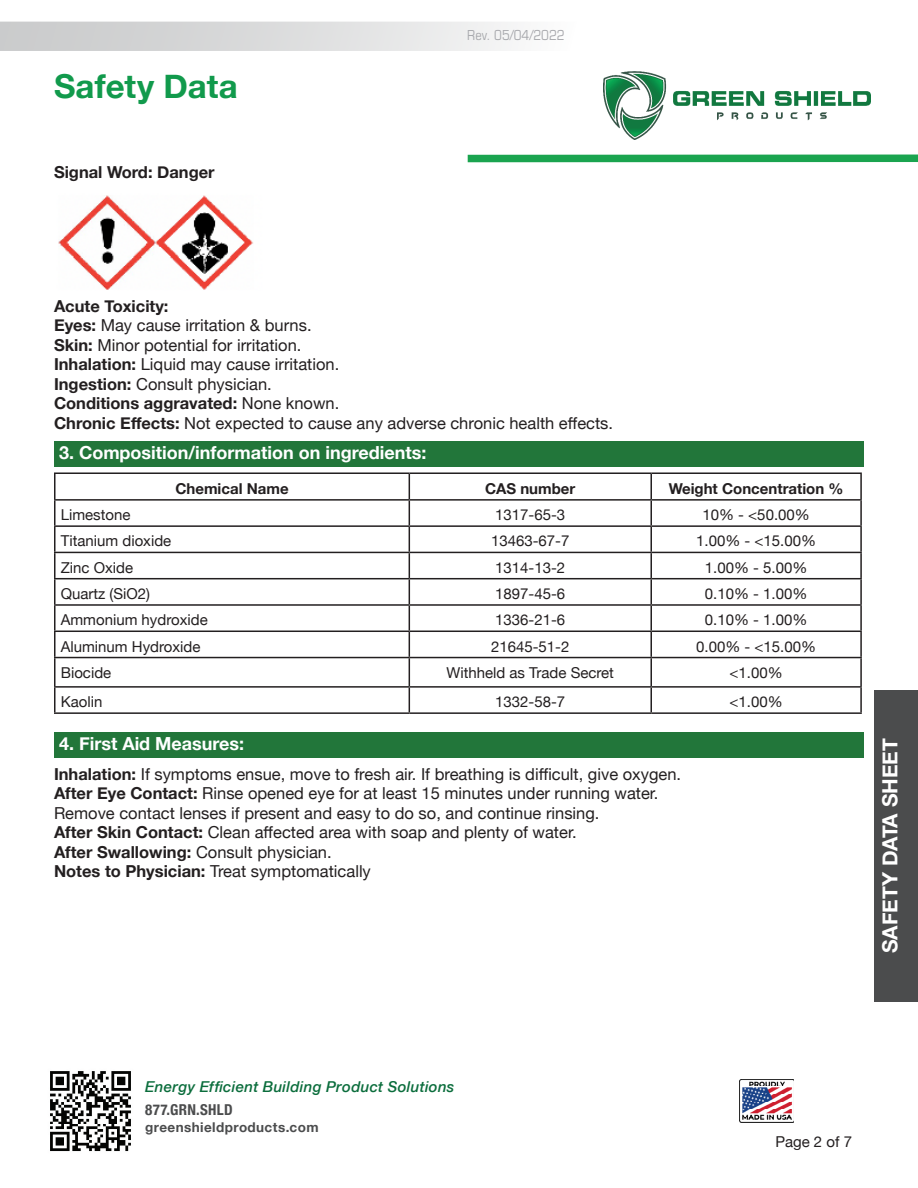
<style>
.page{position:relative;width:918px;height:1188px;background:#fff}
.page>*{position:absolute;margin:0;border:0;box-sizing:border-box;transform-origin:0 0}
.t1{font:700 33px "Helvetica Neue";letter-spacing:.005em;color:#119a4c}
.t2{font:700 21px "Helvetica Neue";color:#fff}
.t3{font:700 18px "Helvetica Neue";color:#fff}
.t4{font:16.5px "Helvetica Neue";color:#231f20}
.t5{font:700 16.5px "Helvetica Neue";color:#231f20}
.t6{font:15px "Helvetica Neue";color:#231f20}
.t7{font:700 15px "Helvetica Neue";color:#231f20}
.t8{font:italic 500 15px "Helvetica Neue";letter-spacing:.02em;color:#0b6d3c}
.t9{font:15px "Eurostile Con";color:#a8a9ad}
.t10{font:700 condensed 15px "Helvetica Neue";letter-spacing:.02em;color:#4b4c4d}
.t11{font:700 13.5px "Helvetica Neue";letter-spacing:.03em;color:#4b4c4d}
.s1{font-weight:700}
.s2{font-weight:400}
</style>
<div class="page">
<img style="left:50px;top:1071px;width:81px;height:81px">
<svg style="left:0;top:22px;width:512px;height:29px;background:#dbdcdc"></svg>
<img style="left:603px;top:71px;width:268px;height:69px">
<img style="left:740px;top:1079px;width:54px;height:43px">
<div style="left:468px;top:154px;width:450px;height:8px;background:#1aa44f"></div>
<div style="left:875px;top:690px;width:43px;height:311px;background:#4b4c4d"></div>
<div style="left:54px;top:441px;width:810px;height:26px;background:#22763a"></div>
<hr style="left:54px;top:472px;width:355px;height:2px;background:#231f20">
<hr style="left:54px;top:474px;width:2px;height:25px;background:#231f20">
<hr style="left:409px;top:472px;width:242px;height:2px;background:#231f20">
<hr style="left:651px;top:472px;width:211px;height:2px;background:#231f20">
<hr style="left:650px;top:474px;width:2px;height:25px;background:#231f20">
<hr style="left:860px;top:474px;width:2px;height:25px;background:#231f20">
<hr style="left:54px;top:499px;width:355px;height:2px;background:#231f20">
<hr style="left:54px;top:501px;width:2px;height:24px;background:#231f20">
<hr style="left:409px;top:499px;width:242px;height:2px;background:#231f20">
<hr style="left:651px;top:499px;width:211px;height:2px;background:#231f20">
<hr style="left:650px;top:501px;width:2px;height:24px;background:#231f20">
<hr style="left:860px;top:501px;width:2px;height:24px;background:#231f20">
<hr style="left:54px;top:525px;width:355px;height:2px;background:#231f20">
<hr style="left:54px;top:527px;width:2px;height:25px;background:#231f20">
<hr style="left:409px;top:525px;width:242px;height:2px;background:#231f20">
<hr style="left:651px;top:525px;width:211px;height:2px;background:#231f20">
<hr style="left:650px;top:527px;width:2px;height:25px;background:#231f20">
<hr style="left:860px;top:527px;width:2px;height:25px;background:#231f20">
<hr style="left:54px;top:552px;width:355px;height:1px;background:#231f20">
<hr style="left:54px;top:553px;width:2px;height:25px;background:#231f20">
<hr style="left:409px;top:552px;width:242px;height:1px;background:#231f20">
<hr style="left:651px;top:552px;width:211px;height:1px;background:#231f20">
<hr style="left:650px;top:553px;width:2px;height:25px;background:#231f20">
<hr style="left:860px;top:553px;width:2px;height:25px;background:#231f20">
<hr style="left:54px;top:578px;width:355px;height:1px;background:#231f20">
<hr style="left:54px;top:579px;width:2px;height:25px;background:#231f20">
<hr style="left:409px;top:578px;width:242px;height:1px;background:#231f20">
<hr style="left:651px;top:578px;width:211px;height:1px;background:#231f20">
<hr style="left:650px;top:579px;width:2px;height:25px;background:#231f20">
<hr style="left:860px;top:579px;width:2px;height:25px;background:#231f20">
<hr style="left:54px;top:604px;width:355px;height:2px;background:#231f20">
<hr style="left:54px;top:606px;width:2px;height:25px;background:#231f20">
<hr style="left:409px;top:604px;width:242px;height:2px;background:#231f20">
<hr style="left:651px;top:604px;width:211px;height:2px;background:#231f20">
<hr style="left:650px;top:606px;width:2px;height:25px;background:#231f20">
<hr style="left:860px;top:606px;width:2px;height:25px;background:#231f20">
<hr style="left:54px;top:631px;width:355px;height:1px;background:#231f20">
<hr style="left:54px;top:632px;width:2px;height:25px;background:#231f20">
<hr style="left:409px;top:631px;width:242px;height:1px;background:#231f20">
<hr style="left:651px;top:631px;width:211px;height:1px;background:#231f20">
<hr style="left:650px;top:632px;width:2px;height:25px;background:#231f20">
<hr style="left:860px;top:632px;width:2px;height:25px;background:#231f20">
<hr style="left:54px;top:657px;width:355px;height:1px;background:#231f20">
<hr style="left:54px;top:658px;width:2px;height:28px;background:#231f20">
<hr style="left:409px;top:657px;width:242px;height:1px;background:#231f20">
<hr style="left:651px;top:657px;width:211px;height:1px;background:#231f20">
<hr style="left:650px;top:658px;width:2px;height:28px;background:#231f20">
<hr style="left:860px;top:658px;width:2px;height:28px;background:#231f20">
<hr style="left:54px;top:686px;width:355px;height:2px;background:#231f20">
<hr style="left:54px;top:688px;width:2px;height:24px;background:#231f20">
<hr style="left:409px;top:686px;width:242px;height:2px;background:#231f20">
<svg style="left:409px;top:474px;width:1px;height:238px"></svg>
<hr style="left:651px;top:686px;width:211px;height:2px;background:#231f20">
<hr style="left:650px;top:688px;width:2px;height:24px;background:#231f20">
<hr style="left:860px;top:688px;width:2px;height:24px;background:#231f20">
<hr style="left:54px;top:712px;width:355px;height:2px;background:#231f20">
<hr style="left:409px;top:712px;width:242px;height:2px;background:#231f20">
<hr style="left:651px;top:712px;width:211px;height:2px;background:#231f20">
<img style="left:58px;top:195px;width:195px;height:95px">
<div style="left:54px;top:732px;width:810px;height:26px;background:#22763a"></div>
<h1 class="t1" style="left:54px;top:61px;width:185px">Safety Data</h1>
<p class="t5" style="left:54px;top:160px;width:162px">Signal Word: Danger</p>
<p class="t9" style="left:467px;top:25px;width:99px">Rev. 05/04/2022</p>
<p class="t5" style="left:54px;top:293px;width:116px">Acute Toxicity:</p>
<p class="t4" style="left:54px;top:313px;width:259px"><span class="s1">Eyes:</span> May cause irritation &amp; burns.</p>
<p class="t4" style="left:54px;top:333px;width:249px"><span class="s1">Skin:</span> Minor potential for irritation.</p>
<p class="t4" style="left:54px;top:352px;width:287px"><span class="s1">Inhalation:</span> Liquid may cause irritation.</p>
<p class="t4" style="left:54px;top:372px;width:219px"><span class="s1">Ingestion:</span> Consult physician.</p>
<p class="t5" style="left:54px;top:390px;width:287px">Conditions aggravated: <span class="s2">None known.</span></p>
<p class="t4" style="left:54px;top:411px;width:561px"><span class="s1">Chronic Effects:</span> Not expected to cause any adverse chronic health effects.</p>
<p class="t3" style="left:59px;top:438px;width:369px">3. Composition/information on ingredients:</p>
<p class="t7" style="left:175px;top:477px;width:115px">Chemical Name</p>
<p class="t7" style="left:485px;top:477px;width:92px">CAS number</p>
<p class="t7" style="left:669px;top:477px;width:176px">Weight Concentration %</p>
<p class="t6" style="left:61px;top:504px;width:71px">Limestone</p>
<p class="t6" style="left:495px;top:504px;width:72px">1317-65-3</p>
<p class="t6" style="left:702px;top:504px;width:109px">10% - &lt;50.00%</p>
<p class="t6" style="left:61px;top:530px;width:112px">Titanium dioxide</p>
<p class="t6" style="left:491px;top:530px;width:80px">13463-67-7</p>
<p class="t6" style="left:696px;top:530px;width:121px">1.00% - &lt;15.00%</p>
<p class="t6" style="left:61px;top:557px;width:74px">Zinc Oxide</p>
<p class="t6" style="left:495px;top:557px;width:72px">1314-13-2</p>
<p class="t6" style="left:705px;top:557px;width:104px">1.00% - 5.00%</p>
<p class="t6" style="left:61px;top:583px;width:91px">Quartz (SiO2)</p>
<p class="t6" style="left:495px;top:583px;width:72px">1897-45-6</p>
<p class="t6" style="left:705px;top:583px;width:104px">0.10% - 1.00%</p>
<p class="t6" style="left:61px;top:609px;width:149px">Ammonium hydroxide</p>
<p class="t6" style="left:495px;top:609px;width:72px">1336-21-6</p>
<p class="t6" style="left:705px;top:609px;width:104px">0.10% - 1.00%</p>
<p class="t6" style="left:61px;top:635px;width:141px">Aluminum Hydroxide</p>
<p class="t6" style="left:491px;top:635px;width:80px">21645-51-2</p>
<p class="t6" style="left:696px;top:635px;width:121px">0.00% - &lt;15.00%</p>
<p class="t6" style="left:61px;top:662px;width:52px">Biocide</p>
<p class="t6" style="left:447px;top:662px;width:169px">Withheld as Trade Secret</p>
<p class="t6" style="left:730px;top:662px;width:55px">&lt;1.00%</p>
<p class="t6" style="left:61px;top:691px;width:43px">Kaolin</p>
<p class="t6" style="left:495px;top:691px;width:72px">1332-58-7</p>
<p class="t6" style="left:730px;top:691px;width:55px">&lt;1.00%</p>
<p class="t3" style="left:59px;top:730px;width:187px">4. First Aid Measures:</p>
<p class="t4" style="left:54px;top:762px;width:629px"><span class="s1">Inhalation:</span> If symptoms ensue, move to fresh air. If breathing is difficult, give oxygen.</p>
<p class="t4" style="left:54px;top:781px;width:606px"><span class="s1">After Eye Contact:</span> Rinse opened eye for at least 15 minutes under running water.</p>
<p class="t4" style="left:54px;top:801px;width:547px">Remove contact lenses if present and easy to do so, and continue rinsing.</p>
<p class="t4" style="left:54px;top:820px;width:524px"><span class="s1">After Skin Contact:</span> Clean affected area with soap and plenty of water.</p>
<p class="t4" style="left:54px;top:840px;width:279px"><span class="s1">After Swallowing:</span> Consult physician.</p>
<p class="t4" style="left:54px;top:859px;width:318px"><span class="s1">Notes to Physician:</span> Treat symptomatically</p>
<p class="t2" style="left:873px;top:953px;width:217px;rotate:-90deg">SAFETY DATA SHEET</p>
<p class="t8" style="left:145px;top:1074px;width:311px">Energy Efficient Building Product Solutions</p>
<p class="t10" style="left:145px;top:1097px;width:89px">877.GRN.SHLD</p>
<p class="t11" style="left:145px;top:1116px;width:175px">greenshieldproducts.com</p>
<p class="t6" style="left:775px;top:1131px;width:78px">Page 2 of 7</p>
</div>
